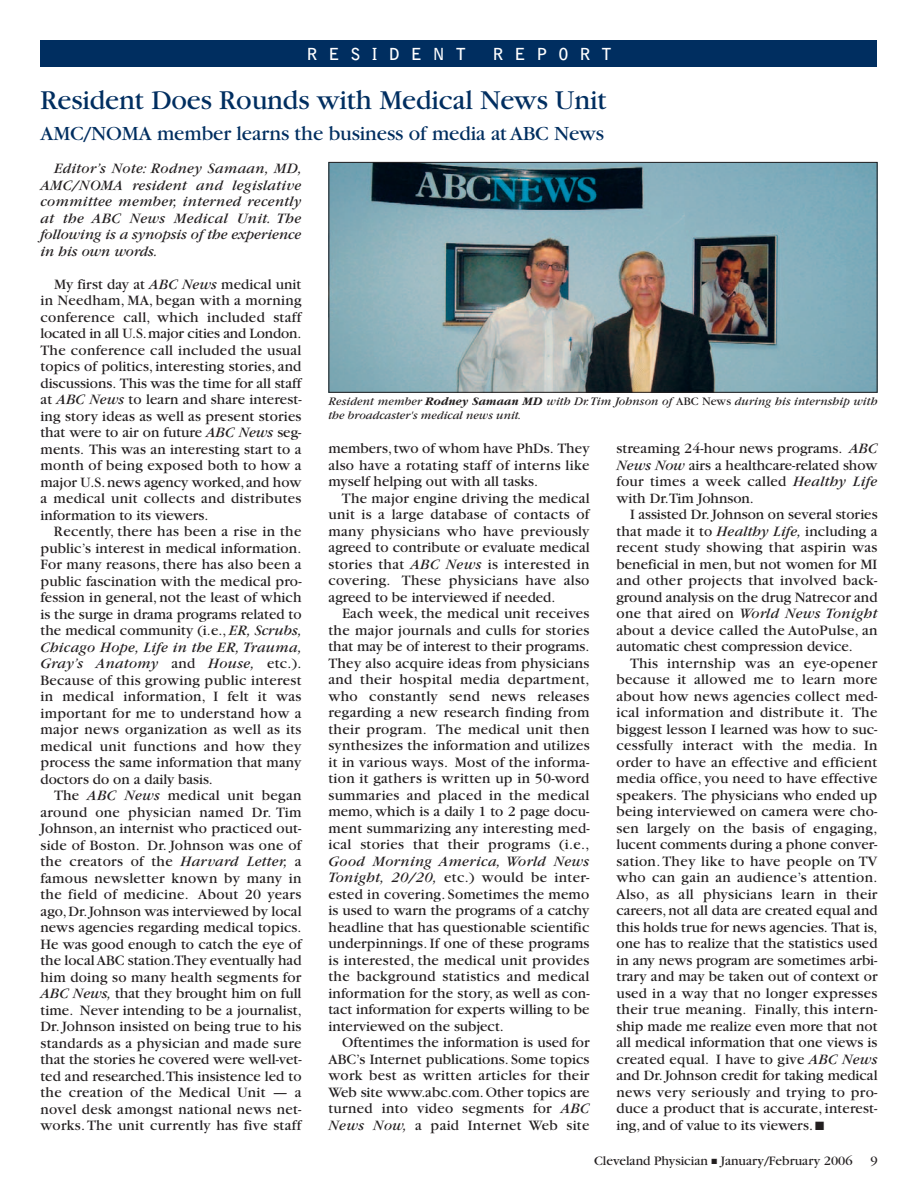
<style>
.page{position:relative;width:918px;height:1188px;background:#fff}
.page>*{position:absolute;margin:0;border:0;box-sizing:border-box;transform-origin:0 0}
.t1{font:28.5px "Garamond";letter-spacing:-.005em;color:#002e60}
.t2{font:21px "Garamond";letter-spacing:-.005em;color:#002e60}
.t3{font:700 16.5px "Bell Gothic";letter-spacing:.665em;color:#fff}
.t4{font:15px/16.5px "Garamond";letter-spacing:.01em;color:#231f20;text-align:justify}
.t5{font:italic 15px/16.5px "Garamond";color:#231f20;text-align:justify}
.t6{font:13.5px "Garamond";color:#231f20}
.t7{font:italic 12px/13.5px "Garamond";letter-spacing:.01em;color:#231f20}
.s1{font-style:italic}
.s2{font-weight:700}
.s3{font-style:normal}
</style>
<div class="page">
<div style="left:40px;top:40px;width:838px;height:28px;background:#002e60"></div>
<img style="left:330px;top:164px;width:546px;height:227px">
<div style="left:328px;top:162px;width:550px;height:231px;border:1px solid #231f20"></div>
<p class="t3" style="left:306px;top:47px;width:161px">RESIDENT</p>
<p class="t3" style="left:492px;top:47px;width:121px">REPORT</p>
<h1 class="t1" style="left:40px;top:90px;width:568px">Resident Does Rounds with Medical News Unit</h1>
<h2 class="t2" style="left:40px;top:127px;width:565px">AMC/NOMA member learns the business of media at ABC News</h2>
<p class="t5" style="left:40px;top:162px;width:263px;text-indent:14px">Editor’s Note: Rodney Samaan, MD, AMC/NOMA resident and legislative committee member, interned recently at the ABC News Medical Unit. The following is a synopsis of the experience in his own words.</p>
<p class="t4" style="left:40px;top:277px;width:263px;text-indent:14px">My first day at <span class="s1">ABC News</span> medical unit in Needham, MA, began with a morning conference call, which included staff located in all U.S.major cities and London.<br>The conference call included the usual topics of politics, interesting stories, and discussions. This was the time for all staff at <span class="s1">ABC News</span> to learn and share interest&shy;ing story ideas as well as present stories that were to air on future <span class="s1">ABC News</span> seg&shy;ments. This was an interesting start to a month of being exposed both to how a major U.S.news agency worked,and how a medical unit collects and distributes information to its viewers.</p>
<p class="t4" style="left:40px;top:525px;width:263px;text-indent:14px">Recently, there has been a rise in the public’s interest in medical information.<br>For many reasons, there has also been a public fascination with the medical pro&shy;fession in general, not the least of which is the surge in drama programs related to the medical community (i.e., <span class="s1">ER, Scrubs, Chicago Hope, Life in the ER, Trauma, Gray’s Anatomy</span> and <span class="s1">House,</span> etc.).<br>Because of this growing public interest in medical information, I felt it was important for me to understand how a major news organization as well as its medical unit functions and how they process the same information that many doctors do on a daily basis.</p>
<p class="t4" style="left:40px;top:789px;width:263px;text-indent:14px">The <span class="s1">ABC News</span> medical unit began around one physician named Dr. Tim Johnson, an internist who practiced out&shy;side of Boston. Dr. Johnson was one of the creators of the <span class="s1">Harvard Letter,</span> a famous newsletter known by many in the field of medicine. About 20 years ago,Dr.Johnson was interviewed by local news agencies regarding medical topics.<br>He was good enough to catch the eye of the local ABC station.They eventually had him doing so many health segments for <span class="s1">ABC News,</span> that they brought him on full time. Never intending to be a journalist, Dr. Johnson insisted on being true to his standards as a physician and made sure that the stories he covered were well-vet&shy;ted and researched.This insistence led to the creation of the Medical Unit — a novel desk amongst national news net&shy;works.The unit currently has five staff</p>
<p class="t7" style="left:328px;top:396px;width:551px">Resident member <span class="s2">Rodney Samaan MD</span> with Dr.Tim Johnson of <span class="s3">ABC News</span> during his internship with the broadcaster's medical news unit.</p>
<p class="t4" style="left:328px;top:442px;width:263px">members,two of whom have PhDs. They also have a rotating staff of interns like myself helping out with all tasks.</p>
<p class="t4" style="left:328px;top:491px;width:263px;text-indent:14px">The major engine driving the medical unit is a large database of contacts of many physicians who have previously agreed to contribute or evaluate medical stories that <span class="s1">ABC News</span> is interested in covering. These physicians have also agreed to be interviewed if needed.</p>
<p class="t4" style="left:328px;top:607px;width:263px;text-indent:14px">Each week, the medical unit receives the major journals and culls for stories that may be of interest to their programs.<br>They also acquire ideas from physicians and their hospital media department, who constantly send news releases regarding a new research finding from their program. The medical unit then synthesizes the information and utilizes it in various ways. Most of the informa&shy;tion it gathers is written up in 50-word summaries and placed in the medical memo, which is a daily 1 to 2 page docu&shy;ment summarizing any interesting med&shy;ical stories that their programs (i.e.,</p>
<p class="t4" style="left:328px;top:854px;width:263px"><span class="s1">Good Morning America, World News Tonight, 20/20,</span> etc.) would be inter&shy;ested in covering. Sometimes the memo is used to warn the programs of a catchy headline that has questionable scientific underpinnings. If one of these programs is interested, the medical unit provides the background statistics and medical information for the story, as well as con&shy;tact information for experts willing to be interviewed on the subject.</p>
<p class="t4" style="left:328px;top:1036px;width:263px;text-indent:14px">Oftentimes the information is used for ABC’s Internet publications. Some topics work best as written articles for their Web site www.abc.com. Other topics are turned into video segments for <span class="s1">ABC News Now,</span> a paid Internet Web site</p>
<p class="t4" style="left:616px;top:442px;width:263px">streaming 24-hour news programs. <span class="s1">ABC News Now</span> airs a healthcare-related show four times a week called <span class="s1">Healthy Life </span>with Dr.Tim Johnson.</p>
<p class="t4" style="left:616px;top:508px;width:263px;text-indent:14px">I assisted Dr. Johnson on several stories that made it to <span class="s1">Healthy Life,</span> including a recent study showing that aspirin was beneficial in men, but not women for MI and other projects that involved back&shy;ground analysis on the drug Natrecor and one that aired on <span class="s1">World News Tonight </span>about a device called the AutoPulse, an automatic chest compression device.</p>
<p class="t4" style="left:616px;top:656px;width:263px;text-indent:14px">This internship was an eye-opener because it allowed me to learn more about how news agencies collect med&shy;ical information and distribute it. The biggest lesson I learned was how to suc&shy;cessfully interact with the media. In order to have an effective and efficient media office, you need to have effective speakers. The physicians who ended up being interviewed on camera were cho&shy;sen largely on the basis of engaging, lucent comments during a phone conver&shy;sation. They like to have people on TV who can gain an audience’s attention.<br>Also, as all physicians learn in their careers,not all data are created equal and this holds true for news agencies. That is, one has to realize that the statistics used in any news program are sometimes arbi&shy;trary and may be taken out of context or used in a way that no longer expresses their true meaning. Finally, this intern&shy;ship made me realize even more that not all medical information that one views is created equal. I have to give <span class="s1">ABC News </span>and Dr. Johnson credit for taking medical news very seriously and trying to pro&shy;duce a product that is accurate, interest&shy;ing, and of value to its viewers. ■</p>
<p class="t6" style="left:594px;top:1157px;width:260px">Cleveland Physician ■ January/February 2006</p>
<p class="t6" style="left:870px;top:1157px;width:9px">9</p>
</div>
